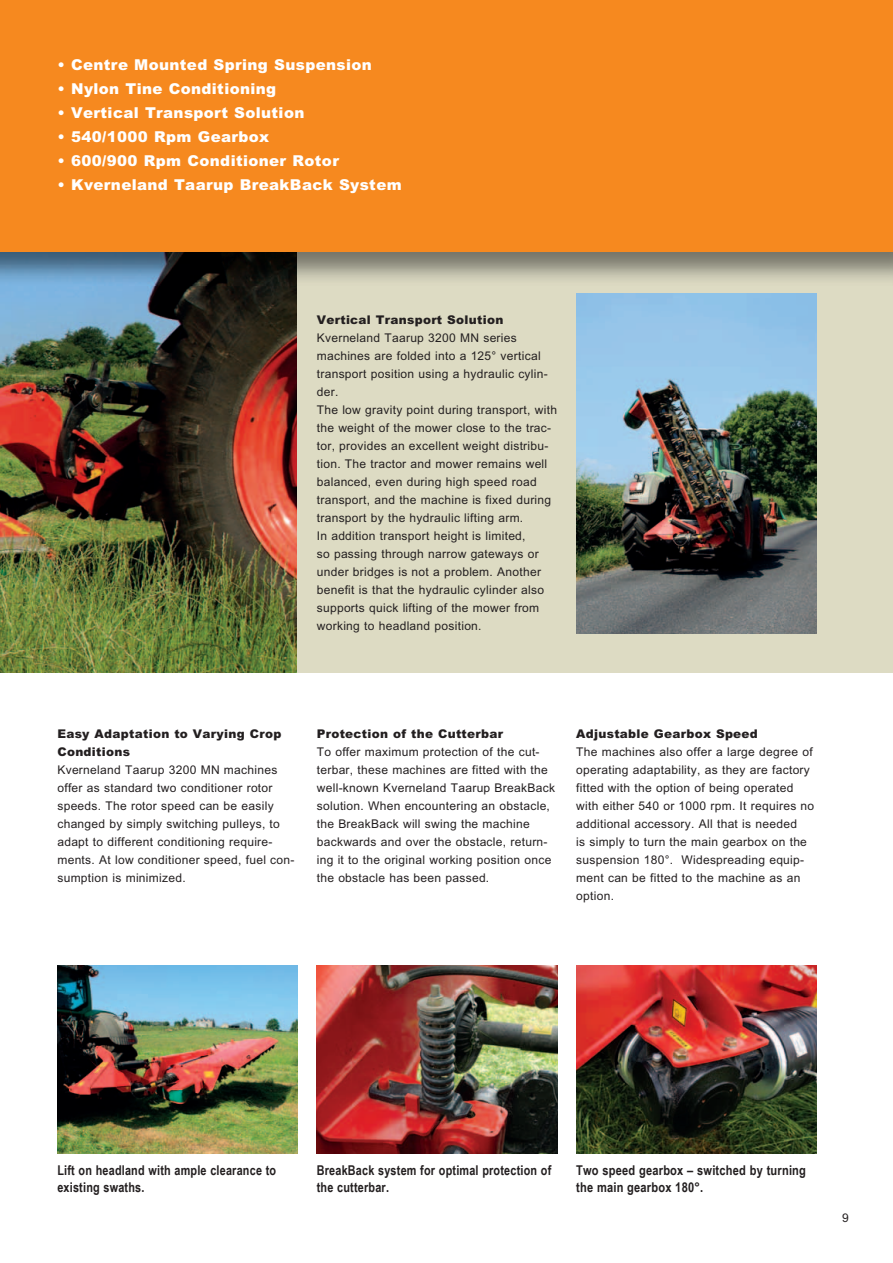
<style>
.page{position:relative;width:893px;height:1263px;background:#fff}
.page>*{position:absolute;margin:0;border:0;box-sizing:border-box;transform-origin:0 0}
.t1{font:900 15px "Arial";letter-spacing:.025em;color:#fff}
.t2{font:700 13.5px/16.2px "Arial Narrow";letter-spacing:.015em;color:#231f20}
.t3{font:12px/18px "Arial";letter-spacing:.025em;color:#231f20}
.t4{font:900 12px/18px "Arial";letter-spacing:.025em;color:#231f20}
</style>
<div class="page">
<img style="left:0;top:286px;width:298px;height:387px">
<div style="left:298px;top:252px;width:595px;height:421px;background:#dddbc3"></div>
<img style="left:576px;top:294px;width:240px;height:340px">
<img style="left:317px;top:965px;width:240px;height:188px">
<img style="left:576px;top:965px;width:240px;height:188px">
<img style="left:57px;top:965px;width:241px;height:188px">
<img style="left:0;top:252px;width:298px;height:34px">
<div style="left:0;top:0;width:893px;height:252px;background:#f6891f"></div>
<p class="t1" style="left:57px;top:55px;width:316px">• Centre Mounted Spring Suspension</p>
<p class="t1" style="left:57px;top:79px;width:220px">• Nylon Tine Conditioning</p>
<p class="t1" style="left:57px;top:103px;width:248px">• Vertical Transport Solution</p>
<p class="t1" style="left:57px;top:127px;width:213px">• 540/1000 Rpm Gearbox</p>
<p class="t1" style="left:57px;top:151px;width:283px">• 600/900 Rpm Conditioner Rotor</p>
<p class="t1" style="left:57px;top:175px;width:346px">• Kverneland Taarup BreakBack System</p>
<p class="t4" style="left:317px;top:310px;width:188px">Vertical Transport Solution</p>
<p class="t3" style="left:317px;top:329px;width:242px">Kverneland Taarup 3200 MN series machines are folded into a 125° vertical transport position using a hydraulic cylin&shy;der.<br>The low gravity point during transport, with the weight of the mower close to the trac&shy;tor, provides an excellent weight distribu&shy;tion. The tractor and mower remains well balanced, even during high speed road transport, and the machine is fixed during transport by the hydraulic lifting arm.<br>In addition transport height is limited,<br>so passing through narrow gateways or under bridges is not a problem. Another benefit is that the hydraulic cylinder also supports quick lifting of the mower from working to headland position.</p>
<p class="t4" style="left:57px;top:724px;width:225px">Easy Adaptation to Varying Crop<br>Conditions</p>
<p class="t3" style="left:57px;top:761px;width:239px">Kverneland Taarup 3200 MN machines offer as standard two conditioner rotor speeds. The rotor speed can be easily changed by simply switching pulleys, to adapt to different conditioning require&shy;ments. At low conditioner speed, fuel con&shy;sumption is minimized.</p>
<p class="t4" style="left:317px;top:724px;width:188px">Protection of the Cutterbar</p>
<p class="t3" style="left:317px;top:743px;width:240px">To offer maximum protection of the cut&shy;terbar, these machines are fitted with the well-known Kverneland Taarup BreakBack solution. When encountering an obstacle, the BreakBack will swing the machine backwards and over the obstacle, return&shy;ing it to the original working position once the obstacle has been passed.</p>
<p class="t4" style="left:576px;top:724px;width:183px">Adjustable Gearbox Speed</p>
<p class="t3" style="left:576px;top:743px;width:240px">The machines also offer a large degree of operating adaptability, as they are factory fitted with the option of being operated with either 540 or 1000 rpm. It requires no additional accessory. All that is needed<br>is simply to turn the main gearbox on the suspension 180°. Widespreading equip&shy;ment can be fitted to the machine as an option.</p>
<p class="t2" style="left:57px;top:1162px;width:220px">Lift on headland with ample clearance to existing swaths.</p>
<p class="t2" style="left:317px;top:1162px;width:236px">BreakBack system for optimal protection of the cutterbar.</p>
<p class="t2" style="left:576px;top:1162px;width:231px">Two speed gearbox – switched by turning the main gearbox 180°.</p>
<p class="t3" style="left:842px;top:1209px;width:8px">9</p>
</div>
